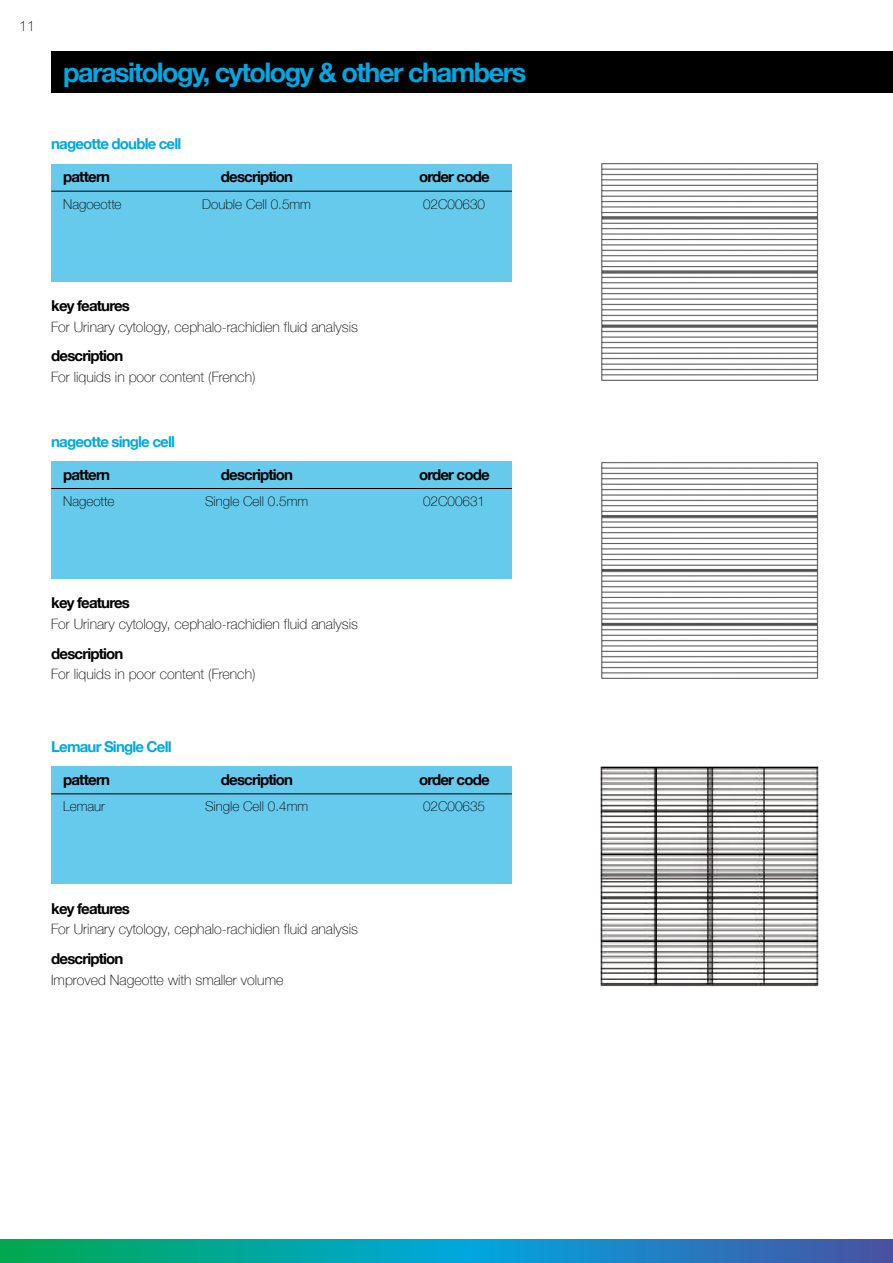
<style>
.page{position:relative;width:893px;height:1263px;background:#fff}
.page>*{position:absolute;margin:0;border:0;box-sizing:border-box;transform-origin:0 0}
.t1{font:700 27px "Helvetica Neue";letter-spacing:-.055em;color:#00a8e2}
.t2{font:700 15px "Helvetica Neue";letter-spacing:-.055em;color:#000}
.t3{font:700 15px "Helvetica Neue";letter-spacing:-.055em;color:#00a8e2}
.t4{font:100 14.25px "Helvetica Neue";color:#000}
.t5{font:100 13.5px "Helvetica Neue";color:#000}
</style>
<div class="page">
<img style="left:601px;top:163px;width:218px;height:218px">
<img style="left:601px;top:462px;width:218px;height:217px">
<div style="left:51px;top:164px;width:461px;height:117px;background:#66caed"></div>
<hr style="left:51px;top:191px;width:461px;height:1px;background:#000">
<div style="left:51px;top:51px;width:842px;height:42px;background:#000"></div>
<div style="left:51px;top:461px;width:461px;height:118px;background:#66caed"></div>
<hr style="left:51px;top:488px;width:461px;height:1px;background:#000">
<div style="left:51px;top:767px;width:461px;height:117px;background:#66caed"></div>
<hr style="left:51px;top:794px;width:461px;height:1px;background:#000">
<img style="left:601px;top:767px;width:218px;height:219px">
<svg style="left:0;top:1240px;width:893px;height:23px"></svg>
<p class="t4" style="left:19px;top:15px;width:17px">11</p>
<h1 class="t1" style="left:63px;top:51px;width:464px">parasitology, cytology &amp; other chambers</h1>
<p class="t3" style="left:51px;top:132px;width:132px">nageotte double cell</p>
<p class="t2" style="left:63px;top:165px;width:48px">pattern</p>
<p class="t2" style="left:221px;top:165px;width:74px">description</p>
<p class="t2" style="left:419px;top:165px;width:72px">order code</p>
<p class="t5" style="left:202px;top:194px;width:110px">Double Cell 0.5mm</p>
<p class="t5" style="left:423px;top:194px;width:64px">02C00630</p>
<p class="t5" style="left:63px;top:194px;width:60px">Nagoeotte</p>
<p class="t2" style="left:51px;top:294px;width:80px">key features</p>
<p class="t4" style="left:51px;top:316px;width:308px">For Urinary cytology, cephalo-rachidien fluid analysis</p>
<p class="t2" style="left:51px;top:344px;width:74px">description</p>
<p class="t4" style="left:51px;top:366px;width:206px">For liquids in poor content (French)</p>
<p class="t3" style="left:51px;top:429px;width:125px">nageotte single cell</p>
<p class="t2" style="left:63px;top:462px;width:48px">pattern</p>
<p class="t2" style="left:221px;top:462px;width:74px">description</p>
<p class="t2" style="left:419px;top:462px;width:72px">order code</p>
<p class="t5" style="left:205px;top:491px;width:105px">Single Cell 0.5mm</p>
<p class="t5" style="left:423px;top:491px;width:64px">02C00631</p>
<p class="t5" style="left:63px;top:491px;width:53px">Nageotte</p>
<p class="t2" style="left:51px;top:591px;width:80px">key features</p>
<p class="t4" style="left:51px;top:613px;width:308px">For Urinary cytology, cephalo-rachidien fluid analysis</p>
<p class="t2" style="left:51px;top:641px;width:74px">description</p>
<p class="t4" style="left:51px;top:663px;width:206px">For liquids in poor content (French)</p>
<p class="t3" style="left:51px;top:735px;width:122px">Lemaur Single Cell</p>
<p class="t2" style="left:63px;top:768px;width:48px">pattern</p>
<p class="t2" style="left:221px;top:768px;width:74px">description</p>
<p class="t2" style="left:419px;top:768px;width:72px">order code</p>
<p class="t5" style="left:205px;top:796px;width:105px">Single Cell 0.4mm</p>
<p class="t5" style="left:423px;top:796px;width:64px">02C00635</p>
<p class="t5" style="left:63px;top:796px;width:43px">Lemaur</p>
<p class="t2" style="left:51px;top:897px;width:80px">key features</p>
<p class="t4" style="left:51px;top:918px;width:308px">For Urinary cytology, cephalo-rachidien fluid analysis</p>
<p class="t2" style="left:51px;top:947px;width:74px">description</p>
<p class="t4" style="left:51px;top:969px;width:234px">Improved Nageotte with smaller volume</p>
</div>
